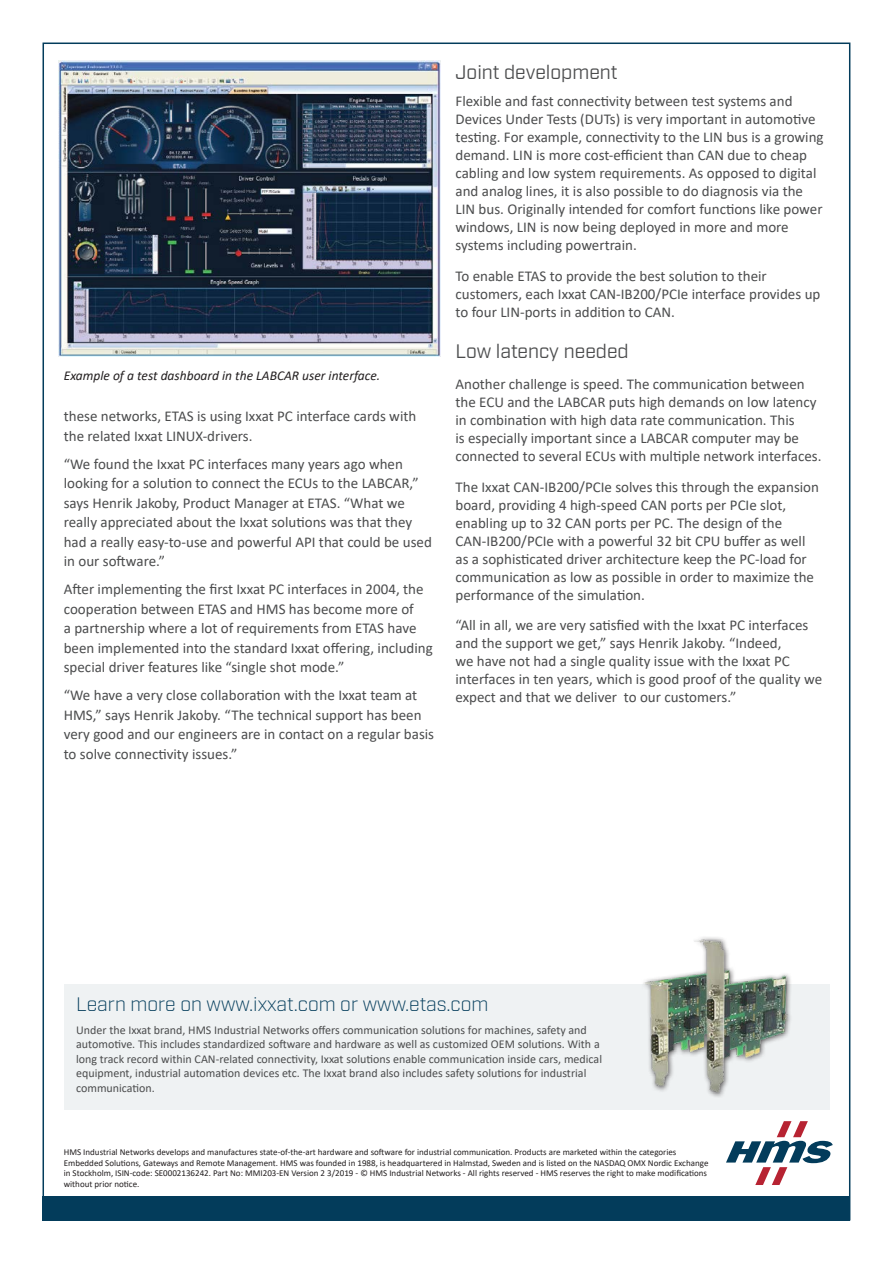
<style>
.page{position:relative;width:893px;height:1263px;background:#fff}
.page>*{position:absolute;margin:0;border:0;box-sizing:border-box;transform-origin:0 0}
.Product-Box-Headline{font:300 19.5px "Industry";color:#033c5b}
.Text{font:19.5px "Industry";color:#4b4c4d}
.Text-2{font:15px/18px "Calibri";color:#4b4c4d}
.Picture-Text{font:italic 13.5px "Calibri";color:#231f20}
.Product-Box-Text{font:12px/14.4px "Calibri";color:#4b4c4d}
.Doc-Information{font:9px/10.8px "Calibri";color:#231f20}
</style>
<div class="page">
<div style="left:64px;top:984px;width:766px;height:126px;background:#eff2f3"></div>
<svg style="left:726px;top:1121px;width:107px;height:64px"></svg>
<img style="left:59px;top:61px;width:382px;height:295px">
<div style="left:641px;top:935px;width:153px;height:163px;background:#231f20;opacity:.75"></div>
<img style="left:641px;top:935px;width:153px;height:158px">
<div style="left:43px;top:1196px;width:807px;height:24px;background:#033c5b"></div>
<p class="Picture-Text" style="left:64px;top:366px;width:318px">Example of a test dashboard in the LABCAR user interface.</p>
<p class="Text-2" style="left:64px;top:406px;width:354px;line-height:19.5px">these networks, ETAS is using Ixxat PC interface cards with the related Ixxat LINUX-drivers.</p>
<p class="Text-2" style="left:64px;top:454px;width:370px;line-height:19.5px">“We found the Ixxat PC interfaces many years ago when looking for a solution to connect the ECUs to the LABCAR,” says Henrik Jakoby, Product Manager at ETAS. “What we really appreciated about the Ixxat solutions was that they had a really easy-to-use and powerful API that could be used in our software.”</p>
<p class="Text-2" style="left:64px;top:579px;width:371px;line-height:19.5px">After implementing the first Ixxat PC interfaces in 2004, the cooperation between ETAS and HMS has become more of<br>a partnership where a lot of requirements from ETAS have been implemented into the standard Ixxat offering, including special driver features like “single shot mode.”</p>
<p class="Text-2" style="left:64px;top:685px;width:372px;line-height:19.5px">“We have a very close collaboration with the Ixxat team at HMS,” says Henrik Jakoby. “The technical support has been very good and our engineers are in contact on a regular basis to solve connectivity issues.”</p>
<p class="Text" style="left:455px;top:61px;width:163px">Joint development</p>
<h2 class="Text-2" style="left:455px;top:91px;width:370px">Flexible and fast connectivity between test systems and Devices Under Tests (DUTs) is very important in automotive testing. For example, connectivity to the LIN bus is a growing demand. LIN is more cost-efficient than CAN due to cheap cabling and low system requirements. As opposed to digital and analog lines, it is also possible to do diagnosis via the LIN bus. Originally intended for comfort functions like power windows, LIN is now being deployed in more and more systems including powertrain.</h2>
<h2 class="Text-2" style="left:455px;top:266px;width:366px">To enable ETAS to provide the best solution to their customers, each Ixxat CAN-IB200/PCIe interface provides up to four LIN-ports in addition to CAN.</h2>
<h2 class="Text" style="left:455px;top:340px;width:175px">Low latency needed</h2>
<h2 class="Text-2" style="left:455px;top:374px;width:367px">Another challenge is speed. The communication between the ECU and the LABCAR puts high demands on low latency in combination with high data rate communication. This<br>is especially important since a LABCAR computer may be connected to several ECUs with multiple network interfaces.</h2>
<h2 class="Text-2" style="left:455px;top:477px;width:365px">The Ixxat CAN-IB200/PCIe solves this through the expansion board, providing 4 high-speed CAN ports per PCIe slot, enabling up to 32 CAN ports per PC. The design of the CAN-IB200/PCIe with a powerful 32 bit CPU buffer as well as a sophisticated driver architecture keep the PC-load for communication as low as possible in order to maximize the performance of the simulation.</h2>
<h2 class="Text-2" style="left:455px;top:616px;width:368px">“All in all, we are very satisfied with the Ixxat PC interfaces and the support we get,” says Henrik Jakoby. “Indeed,<br>we have not had a single quality issue with the Ixxat PC interfaces in ten years, which is good proof of the quality we expect and that we deliver to our customers.”</h2>
<p class="Product-Box-Headline" style="left:76px;top:993px;width:414px">Learn more on www.ixxat.com or www.etas.com</p>
<p class="Product-Box-Text" style="left:76px;top:1022px;width:527px">Under the Ixxat brand, HMS Industrial Networks offers communication solutions for machines, safety and automotive. This includes standardized software and hardware as well as customized OEM solutions. With a long track record within CAN-related connectivity, Ixxat solutions enable communication inside cars, medical equipment, industrial automation devices etc. The Ixxat brand also includes safety solutions for industrial communication.</p>
<p class="Doc-Information" style="left:64px;top:1146px;width:646px">HMS Industrial Networks develops and manufactures state-of-the-art hardware and software for industrial communication. Products are marketed within the categories Embedded Solutions, Gateways and Remote Management. HMS was founded in 1988, is headquartered in Halmstad, Sweden and is listed on the NASDAQ OMX Nordic Exchange in Stockholm, ISIN-code: SE0002136242. Part No: MMI203-EN Version 2 3/2019 - © HMS Industrial Networks - All rights reserved - HMS reserves the right to make modifications without prior notice.</p>
</div>
